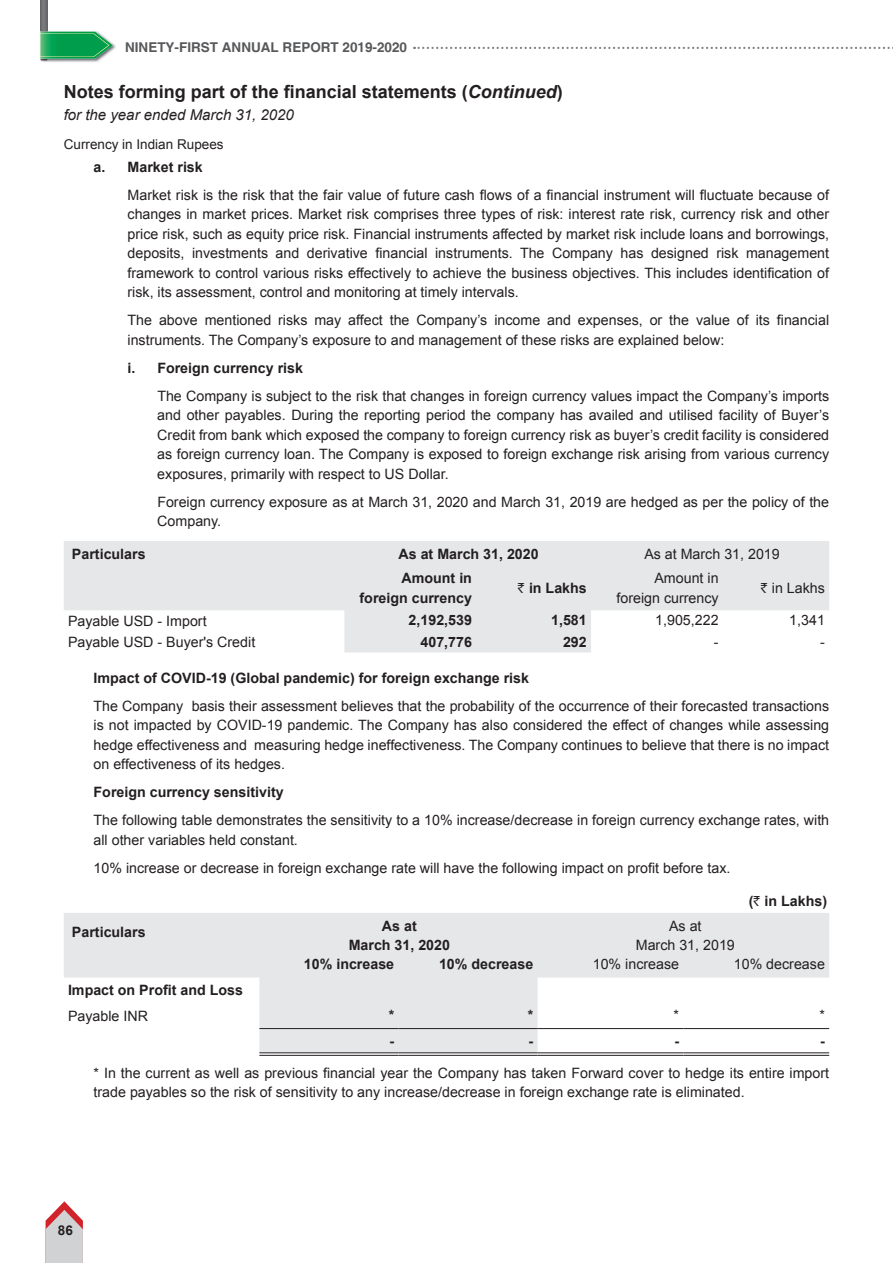
<style>
.page{position:relative;width:893px;height:1263px;background:#fff}
.page>*{position:absolute;margin:0;border:0;box-sizing:border-box;transform-origin:0 0}
.t1{font:700 18px "Arial";color:#231f20}
.t2{font:italic 15px "Arial";color:#231f20}
.t3{font:14.25px/19.5px "Arial";color:#231f20}
.t4{font:700 14.25px/19.5px "Arial";color:#231f20;text-align:right}
.t5{font:700 13.5px "Helvetica";color:#57585a}
.t6{font:13.5px "Arial";color:#231f20}
.t7{font:700 13.5px "Arial";color:#231f20}
.s1{font-style:italic}
.s2{font-weight:700}
.s3{font-family:"Rupee";font-weight:400}
.s4{font-family:"Rupee"}
.s5{font-weight:400}
</style>
<div class="page">
<svg style="left:46px;top:1201px;width:37px;height:62px"></svg>
<svg style="left:414px;top:47px;width:479px;height:2px"></svg>
<img style="left:40px;top:0;width:8px;height:31px">
<img style="left:40px;top:31px;width:76px;height:31px">
<svg style="left:40px;top:32px;width:73px;height:27px"></svg>
<img style="left:40px;top:33px;width:69px;height:24px">
<svg style="left:64px;top:541px;width:765px;height:111px;fill:#e6e7e9"></svg>
<svg style="left:64px;top:913px;width:765px;height:139px;fill:#e6e7e9"></svg>
<hr style="left:259px;top:1052px;width:139px;height:1px;background:#231f20">
<hr style="left:259px;top:1055px;width:139px;height:1px;background:#231f20">
<hr style="left:398px;top:1052px;width:140px;height:1px;background:#231f20">
<hr style="left:398px;top:1055px;width:140px;height:1px;background:#231f20">
<hr style="left:538px;top:1052px;width:145px;height:1px;background:#231f20">
<hr style="left:538px;top:1055px;width:145px;height:1px;background:#231f20">
<hr style="left:683px;top:1052px;width:146px;height:1px;background:#231f20">
<hr style="left:683px;top:1055px;width:146px;height:1px;background:#231f20">
<hr style="left:259px;top:1028px;width:139px;height:1px;background:#231f20">
<hr style="left:398px;top:1028px;width:140px;height:1px;background:#231f20">
<hr style="left:538px;top:1028px;width:145px;height:1px;background:#231f20">
<hr style="left:683px;top:1028px;width:146px;height:1px;background:#231f20">
<p class="t5" style="left:125px;top:39px;width:284px">NINETY-FIRST ANNUAL REPORT 2019-2020</p>
<p class="t1" style="left:64px;top:80px;width:501px">Notes forming part of the financial statements (<span class="s1">Continued</span>)</p>
<p class="t2" style="left:64px;top:105px;width:232px">for the year ended March 31, 2020</p>
<p class="t6" style="left:64px;top:135px;width:161px">Currency in Indian Rupees</p>
<p class="t3" style="left:128px;top:153px;width:703px;line-height:28px;text-indent:-34px"><span class="s2">a. Market risk<br></span>Market risk is the risk that the fair value of future cash flows of a financial instrument will fluctuate because of</p>
<p class="t3" style="left:128px;top:205px;width:703px;text-align:justify">changes in market prices. Market risk comprises three types of risk: interest rate risk, currency risk and other price risk, such as equity price risk. Financial instruments affected by market risk include loans and borrowings, deposits, investments and derivative financial instruments. The Company has designed risk management framework to control various risks effectively to achieve the business objectives. This includes identification of risk, its assessment, control and monitoring at timely intervals.</p>
<p class="t3" style="left:128px;top:311px;width:703px">The above mentioned risks may affect the Company’s income and expenses, or the value of its financial instruments. The Company’s exposure to and management of these risks are explained below:</p>
<p class="t3" style="left:157px;top:354px;width:673px;line-height:28px;text-indent:-30px"><span class="s2">i. Foreign currency risk<br></span>The Company is subject to the risk that changes in foreign currency values impact the Company’s imports</p>
<p class="t3" style="left:157px;top:406px;width:673px;text-align:justify">and other payables. During the reporting period the company has availed and utilised facility of Buyer’s Credit from bank which exposed the company to foreign currency risk as buyer’s credit facility is considered as foreign currency loan. The Company is exposed to foreign exchange risk arising from various currency exposures, primarily with respect to US Dollar.</p>
<p class="t3" style="left:157px;top:492px;width:673px">Foreign currency exposure as at March 31, 2020 and March 31, 2019 are hedged as per the policy of the<br>Company.</p>
<p class="t4" style="left:72px;top:545px;width:75px">Particulars</p>
<p class="t4" style="left:398px;top:545px;width:142px">As at March 31, 2020</p>
<p class="t3" style="left:644px;top:544px;width:137px">As at March 31, 2019</p>
<p class="t4" style="left:360px;top:569px;width:114px">Amount in foreign currency</p>
<p class="t4" style="left:518px;top:579px;width:70px"><span class="s3">R</span> in Lakhs</p>
<p class="t3" style="left:616px;top:568px;width:104px;text-align:right">Amount in foreign currency</p>
<p class="t3" style="left:761px;top:578px;width:66px"><span class="s4">R</span> in Lakhs</p>
<p class="t3" style="left:68px;top:611px;width:140px">Payable USD - Import</p>
<p class="t4" style="left:409px;top:611px;width:65px">2,192,539</p>
<p class="t4" style="left:551px;top:611px;width:37px">1,581</p>
<p class="t3" style="left:655px;top:611px;width:65px">1,905,222</p>
<p class="t3" style="left:789px;top:611px;width:37px">1,341</p>
<p class="t3" style="left:68px;top:632px;width:189px">Payable USD - Buyer's Credit</p>
<p class="t4" style="left:420px;top:632px;width:53px">407,776</p>
<p class="t4" style="left:563px;top:632px;width:25px">292</p>
<p class="t3" style="left:714px;top:632px;width:6px">-</p>
<p class="t3" style="left:820px;top:632px;width:6px">-</p>
<p class="t3" style="left:94px;top:664px;width:737px;line-height:28px"><span class="s2">Impact of COVID-19 (Global pandemic) for foreign exchange risk<br></span>The Company basis their assessment believes that the probability of the occurrence of their forecasted transactions</p>
<p class="t3" style="left:94px;top:716px;width:737px;text-align:justify">is not impacted by COVID-19 pandemic. The Company has also considered the effect of changes while assessing hedge effectiveness and measuring hedge ineffectiveness. The Company continues to believe that there is no impact on effectiveness of its hedges.</p>
<p class="t3" style="left:94px;top:778px;width:737px;line-height:28px"><span class="s2">Foreign currency sensitivity<br></span>The following table demonstrates the sensitivity to a 10% increase/decrease in foreign currency exchange rates, with</p>
<p class="t3" style="left:94px;top:826px;width:638px;line-height:28px">all other variables held constant.<br>10% increase or decrease in foreign exchange rate will have the following impact on profit before tax.</p>
<p class="t4" style="left:749px;top:891px;width:80px">(<span class="s3">R</span> in Lakhs)</p>
<p class="t4" style="left:72px;top:923px;width:75px">Particulars</p>
<p class="t4" style="left:349px;top:917px;width:103px;text-align:center">As at<br>March 31, 2020</p>
<p class="t3" style="left:636px;top:916px;width:101px;text-align:center">As at<br>March 31, 2019</p>
<p class="t4" style="left:304px;top:954px;width:92px">10% increase</p>
<p class="t4" style="left:439px;top:954px;width:96px">10% decrease</p>
<p class="t3" style="left:593px;top:954px;width:88px">10% increase</p>
<p class="t3" style="left:734px;top:954px;width:93px">10% decrease</p>
<p class="t4" style="left:68px;top:978px;width:176px;line-height:25.5px;text-align:left">Impact on Profit and Loss<br><span class="s5">Payable INR</span></p>
<p class="t4" style="left:389px;top:1006px;width:7px">*</p>
<p class="t4" style="left:528px;top:1006px;width:7px">*</p>
<p class="t3" style="left:674px;top:1006px;width:7px">*</p>
<p class="t3" style="left:819px;top:1006px;width:7px">*</p>
<p class="t4" style="left:389px;top:1031px;width:6px">-</p>
<p class="t4" style="left:529px;top:1031px;width:6px">-</p>
<p class="t4" style="left:674px;top:1031px;width:6px">-</p>
<p class="t4" style="left:820px;top:1031px;width:6px">-</p>
<p class="t3" style="left:94px;top:1063px;width:737px">* In the current as well as previous financial year the Company has taken Forward cover to hedge its entire import trade payables so the risk of sensitivity to any increase/decrease in foreign exchange rate is eliminated.</p>
<p class="t7" style="left:58px;top:1221px;width:17px">86</p>
</div>
